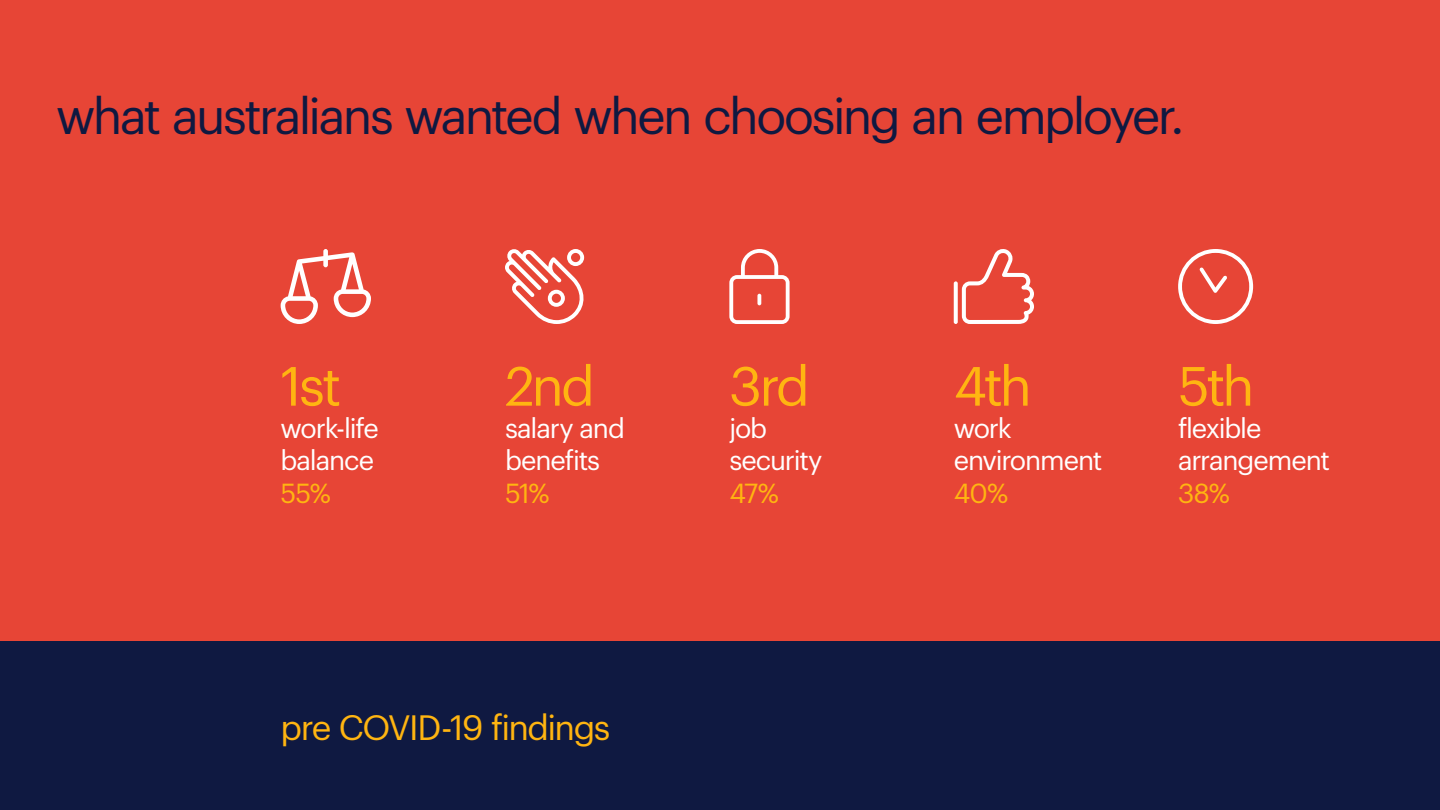
<style>
.page{position:relative;width:1440px;height:810px;background:#e74536}
.page>*{position:absolute;margin:0;border:0;box-sizing:border-box;transform-origin:0 0}
.t1{font:54px "Graphik";letter-spacing:-.06em;color:#ffb511}
.t2{font:49.5px "Graphik";letter-spacing:-.05em;color:#0f1941}
.t3{font:34.5px "Graphik";letter-spacing:-.045em;color:#ffb511}
.t4{font:27px/32.4px "Graphik";letter-spacing:-.04em;color:#fff}
.t5{font:27px "Graphik";letter-spacing:-.03em;color:#ffb511}
</style>
<div class="page">
<div style="left:0;top:641px;width:1440px;height:169px;background:#0f1941"></div>
<svg style="left:729px;top:249px;width:61px;height:75px"></svg>
<svg style="left:757px;top:294px;width:4px;height:11px"></svg>
<svg style="left:505px;top:249px;width:80px;height:75px"></svg>
<svg style="left:281px;top:249px;width:90px;height:75px"></svg>
<svg style="left:954px;top:281px;width:4px;height:43px"></svg>
<svg style="left:962px;top:249px;width:72px;height:75px"></svg>
<svg style="left:1178px;top:249px;width:75px;height:75px"></svg>
<h2 class="t2" style="left:56px;top:79px;width:1130px">what australians wanted when choosing an employer.</h2>
<h1 class="t1" style="left:281px;top:346px;width:62px">1st</h1>
<p class="t4" style="left:281px;top:410px;width:100px">work-life balance</p>
<p class="t5" style="left:281px;top:473px;width:52px">55%</p>
<h1 class="t1" style="left:505px;top:346px;width:91px">2nd</h1>
<p class="t4" style="left:505px;top:410px;width:121px">salary and benefits</p>
<p class="t5" style="left:505px;top:473px;width:46px">51%</p>
<p class="t3" style="left:281px;top:701px;width:331px">pre COVID-19 findings</p>
<h1 class="t1" style="left:729px;top:346px;width:82px">3rd</h1>
<p class="t4" style="left:729px;top:410px;width:95px">job security</p>
<p class="t5" style="left:729px;top:473px;width:51px">47%</p>
<h1 class="t1" style="left:954px;top:346px;width:80px">4th</h1>
<p class="t4" style="left:954px;top:410px;width:150px">work environment</p>
<p class="t5" style="left:954px;top:473px;width:56px">40%</p>
<h1 class="t1" style="left:1178px;top:346px;width:78px">5th</h1>
<p class="t4" style="left:1178px;top:410px;width:153px">flexible arrangement</p>
<p class="t5" style="left:1178px;top:473px;width:54px">38%</p>
</div>
